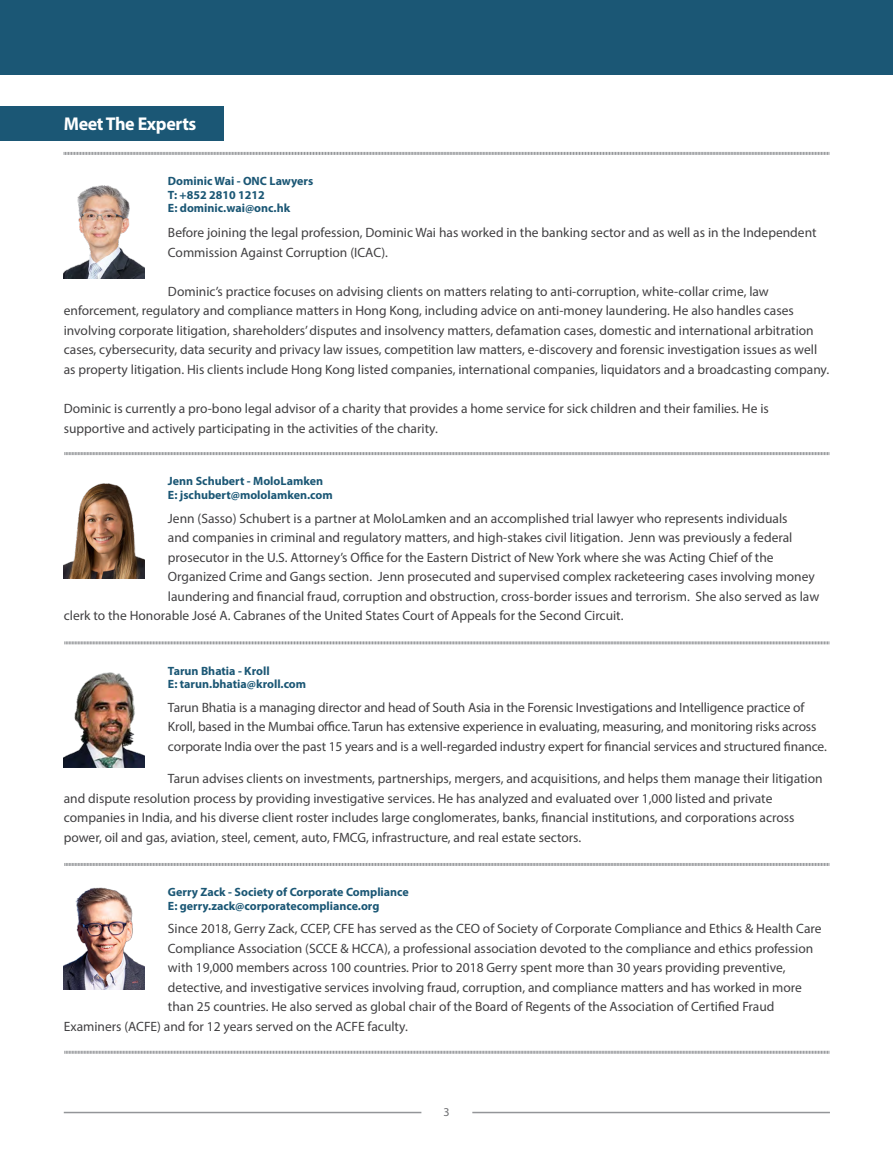
<style>
.page{position:relative;width:893px;height:1149px;background:#fff}
.page>*{position:absolute;margin:0;border:0;box-sizing:border-box;transform-origin:0 0}
.t1{font:700 18.6px "Myriad Pro";letter-spacing:-.02em;color:#fff}
.t2{font:13.5px/19.5px "Myriad Pro";color:#414042}
.t3{font:700 12px/13.5px "Myriad Pro";color:#1b5775}
.t4{font:12px "Myriad Pro";color:#6d6e71}
</style>
<div class="page">
<div style="left:0;top:0;width:893px;height:74px;background:#1b5775"></div>
<hr style="left:64px;top:1111px;width:357px;height:1px;background:#939598">
<hr style="left:472px;top:1111px;width:358px;height:1px;background:#939598">
<svg style="left:63px;top:152px;width:766px;height:3px;background:#b8b9bb"></svg>
<img style="left:64px;top:185px;width:81px;height:93px">
<svg style="left:64px;top:452px;width:765px;height:3px;background:#b8b9bb"></svg>
<svg style="left:64px;top:863px;width:765px;height:3px;background:#b6b8ba"></svg>
<svg style="left:64px;top:1050px;width:765px;height:3px"></svg>
<svg style="left:64px;top:641px;width:765px;height:3px;background:#bfc0c2"></svg>
<div style="left:0;top:106px;width:223px;height:34px;background:#1b5775"></div>
<img style="left:64px;top:483px;width:81px;height:95px">
<img style="left:64px;top:887px;width:81px;height:102px">
<img style="left:64px;top:672px;width:81px;height:95px">
<h1 class="t1" style="left:64px;top:111px;width:134px">Meet The Experts</h1>
<p class="t3" style="left:168px;top:174px;width:147px">Dominic Wai - ONC Lawyers<br>T: +852 2810 1212<br>E: dominic.wai@onc.hk</p>
<p class="t2" style="left:168px;top:223px;width:650px">Before joining the legal profession, Dominic Wai has worked in the banking sector and as well as in the Independent<br>Commission Against Corruption (ICAC).</p>
<p class="t2" style="left:64px;top:281px;width:767px;text-indent:104px">Dominic’s practice focuses on advising clients on matters relating to anti-corruption, white-collar crime, law enforcement, regulatory and compliance matters in Hong Kong, including advice on anti-money laundering. He also handles cases involving corporate litigation, shareholders’ disputes and insolvency matters, defamation cases, domestic and international arbitration cases, cybersecurity, data security and privacy law issues, competition law matters, e-discovery and forensic investigation issues as well as property litigation. His clients include Hong Kong listed companies, international companies, liquidators and a broadcasting company.</p>
<p class="t2" style="left:64px;top:398px;width:707px">Dominic is currently a pro-bono legal advisor of a charity that provides a home service for sick children and their families. He is supportive and actively participating in the activities of the charity.</p>
<p class="t3" style="left:168px;top:474px;width:166px">Jenn Schubert - MoloLamken<br>E: jschubert@mololamken.com</p>
<p class="t2" style="left:168px;top:508px;width:621px">Jenn (Sasso) Schubert is a partner at MoloLamken and an accomplished trial lawyer who represents individuals</p>
<p class="t2" style="left:168px;top:527px;width:626px">and companies in criminal and regulatory matters, and high-stakes civil litigation. Jenn was previously a federal</p>
<p class="t2" style="left:168px;top:547px;width:607px">prosecutor in the U.S. Attorney’s Office for the Eastern District of New York where she was Acting Chief of the</p>
<p class="t2" style="left:168px;top:566px;width:648px">Organized Crime and Gangs section. Jenn prosecuted and supervised complex racketeering cases involving money</p>
<p class="t2" style="left:168px;top:586px;width:653px">laundering and financial fraud, corruption and obstruction, cross-border issues and terrorism. She also served as law</p>
<p class="t2" style="left:64px;top:605px;width:561px">clerk to the Honorable José A. Cabranes of the United States Court of Appeals for the Second Circuit.</p>
<p class="t3" style="left:168px;top:663px;width:140px">Tarun Bhatia - Kroll<br>E: tarun.bhatia@kroll.com</p>
<p class="t2" style="left:168px;top:697px;width:660px">Tarun Bhatia is a managing director and head of South Asia in the Forensic Investigations and Intelligence practice of<br>Kroll, based in the Mumbai office. Tarun has extensive experience in evaluating, measuring, and monitoring risks across corporate India over the past 15 years and is a well-regarded industry expert for financial services and structured finance.</p>
<p class="t2" style="left:64px;top:768px;width:760px;text-indent:104px">Tarun advises clients on investments, partnerships, mergers, and acquisitions, and helps them manage their litigation and dispute resolution process by providing investigative services. He has analyzed and evaluated over 1,000 listed and private companies in India, and his diverse client roster includes large conglomerates, banks, financial institutions, and corporations across power, oil and gas, aviation, steel, cement, auto, FMCG, infrastructure, and real estate sectors.</p>
<p class="t3" style="left:168px;top:884px;width:242px">Gerry Zack - Society of Corporate Compliance<br>E: gerry.zack@corporatecompliance.org</p>
<p class="t2" style="left:168px;top:918px;width:655px">Since 2018, Gerry Zack, CCEP, CFE has served as the CEO of Society of Corporate Compliance and Ethics &amp; Health Care</p>
<p class="t2" style="left:168px;top:938px;width:647px">Compliance Association (SCCE &amp; HCCA), a professional association devoted to the compliance and ethics profession</p>
<p class="t2" style="left:168px;top:957px;width:619px">with 19,000 members across 100 countries. Prior to 2018 Gerry spent more than 30 years providing preventive,</p>
<p class="t2" style="left:168px;top:977px;width:635px">detective, and investigative services involving fraud, corruption, and compliance matters and has worked in more</p>
<p class="t2" style="left:168px;top:996px;width:608px">than 25 countries. He also served as global chair of the Board of Regents of the Association of Certified Fraud</p>
<p class="t2" style="left:64px;top:1016px;width:346px">Examiners (ACFE) and for 12 years served on the ACFE faculty.</p>
<p class="t4" style="left:443px;top:1104px;width:8px">3</p>
</div>
